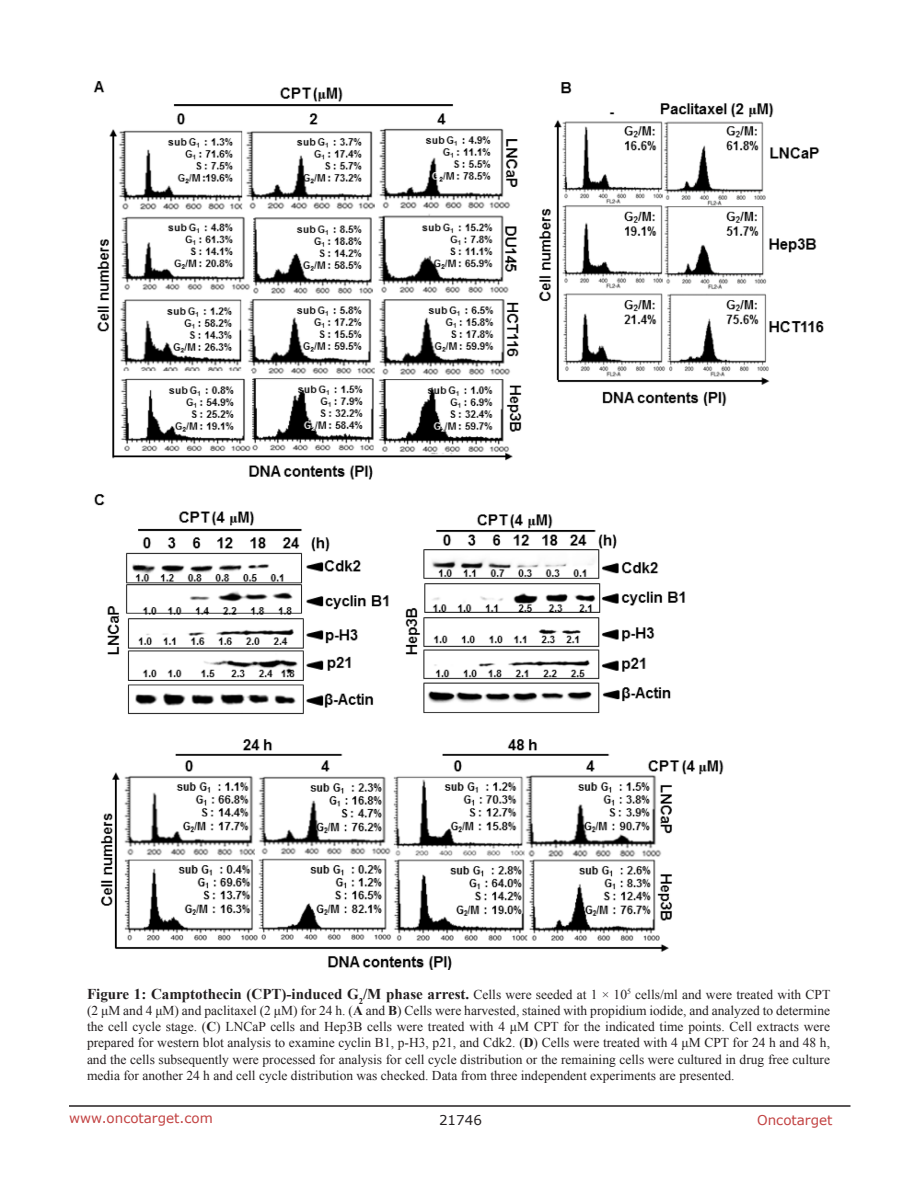
<style>
.page{position:relative;width:918px;height:1188px;background:#fff}
.page>*{position:absolute;margin:0;border:0;box-sizing:border-box;transform-origin:0 0}
.Figuretrx{font:13.5px/16.2px "Times New Roman";color:#231f20;text-align:justify}
.t1{font:13.5px "Verdana";color:#c24141}
.t2{font:13.5px "Verdana";color:#231f20}
.s1{font-weight:700;font-size:15px}
.s2{font-weight:700}
</style>
<div class="page">
<hr style="left:69px;top:1105px;width:781px;height:2px;background:#231f20">
<img style="left:94px;top:82px;width:729px;height:888px">
<p class="Figuretrx" style="left:87px;top:986px;width:745px"><span class="s1">Figure 1: Camptothecin (CPT)-induced G</span><sub>2</sub><span class="s1">/M phase arrest.</span> Cells were seeded at 1 × 10<sup>5</sup> cells/ml and were treated with CPT (2 μM and 4 μM) and paclitaxel (2 μM) for 24 h. (<span class="s2">A</span> and <span class="s2">B</span>) Cells were harvested, stained with propidium iodide, and analyzed to determine the cell cycle stage. (<span class="s2">C</span>) LNCaP cells and Hep3B cells were treated with 4 μM CPT for the indicated time points. Cell extracts were prepared for western blot analysis to examine cyclin B1, p-H3, p21, and Cdk2. (<span class="s2">D</span>) Cells were treated with 4 μM CPT for 24 h and 48 h, and the cells subsequently were processed for analysis for cell cycle distribution or the remaining cells were cultured in drug free culture media for another 24 h and cell cycle distribution was checked. Data from three independent experiments are presented.</p>
<p class="t1" style="left:69px;top:1109px;width:145px">www.oncotarget.com</p>
<p class="t2" style="left:439px;top:1111px;width:44px">21746</p>
<p class="t1" style="left:757px;top:1111px;width:77px">Oncotarget</p>
</div>
